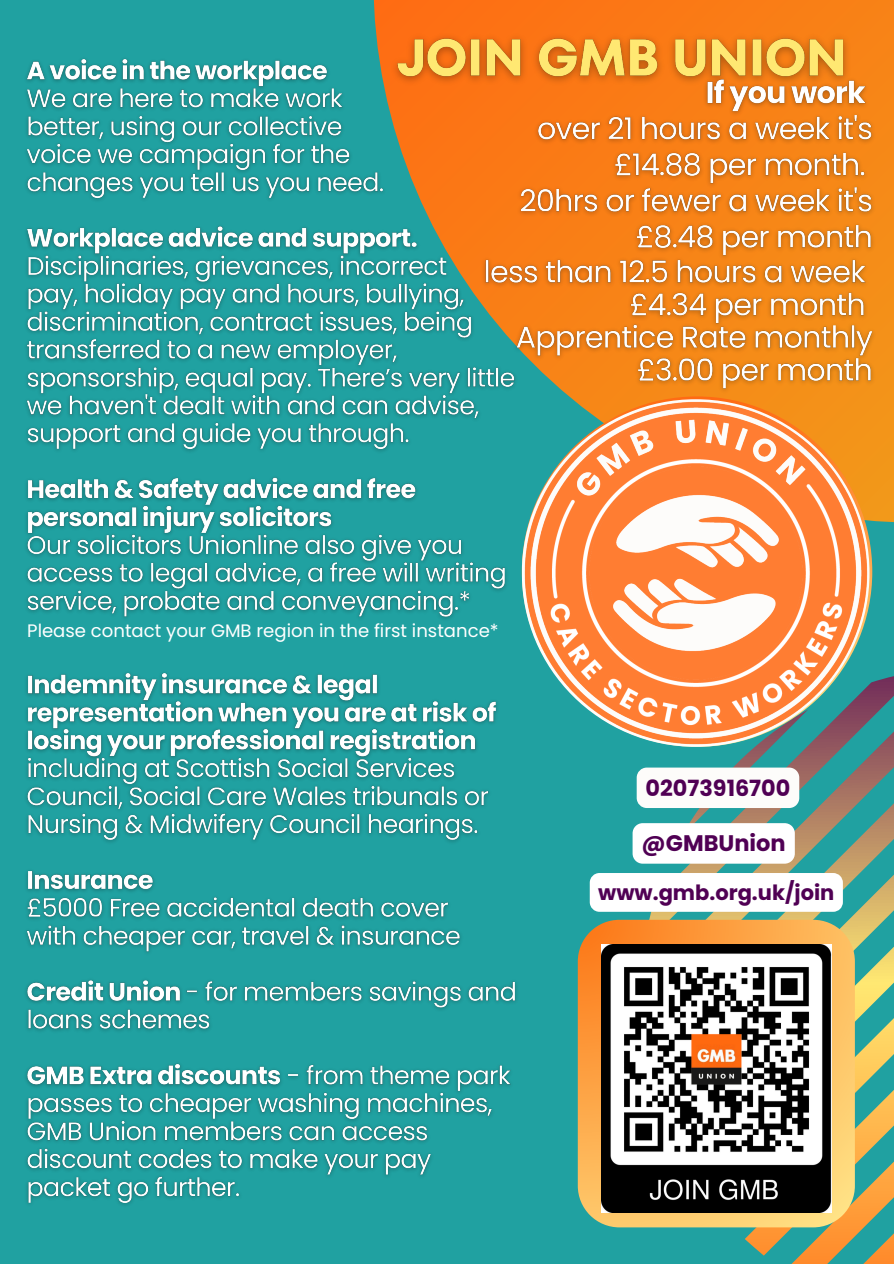
<style>
.page{position:relative;width:894px;height:1264px;background:#fff}
.page>*{position:absolute;margin:0;border:0;box-sizing:border-box;transform-origin:0 0}
.t1{font:700 22.5px "Poppins";color:#500054}
.t2{font:700 22.35px "Poppins";color:#500054}
.t3{font:700 21px "Poppins";color:#500054}
.t4{font:18px "Poppins";color:#fff}
</style>
<div class="page">
<div style="left:0;top:0;width:893px;height:1263px;background:#20a1a1"></div>
<svg style="left:639px;top:796px;width:254px;height:467px"></svg>
<svg style="left:373px;top:0;width:520px;height:349px;background:#f77c17"></svg>
<svg style="left:577px;top:919px;width:277px;height:307px;background:#efb059"></svg>
<img style="left:601px;top:944px;width:230px;height:268px">
<img style="left:382px;top:21px;width:481px;height:50px">
<img style="left:522px;top:71px;width:359px;height:278px">
<img style="left:26px;top:52px;width:496px;height:1153px">
<div style="left:589px;top:873px;width:253px;height:38px;background:#fff"></div>
<div style="left:632px;top:823px;width:162px;height:40px;background:#fff"></div>
<img style="left:472px;top:349px;width:421px;height:447px">
<div style="left:636px;top:767px;width:163px;height:41px;background:#fdfcfa"></div>
<p class="t4" style="left:27px;top:618px;width:473px">Please contact your GMB region in the first instance*</p>
<h4 class="t2" style="left:645px;top:772px;width:146px">02073916700</h4>
<p class="t1" style="left:641px;top:827px;width:146px">@GMBUnion</p>
<p class="t3" style="left:598px;top:877px;width:238px">www.gmb.org.uk/join</p>
</div>
